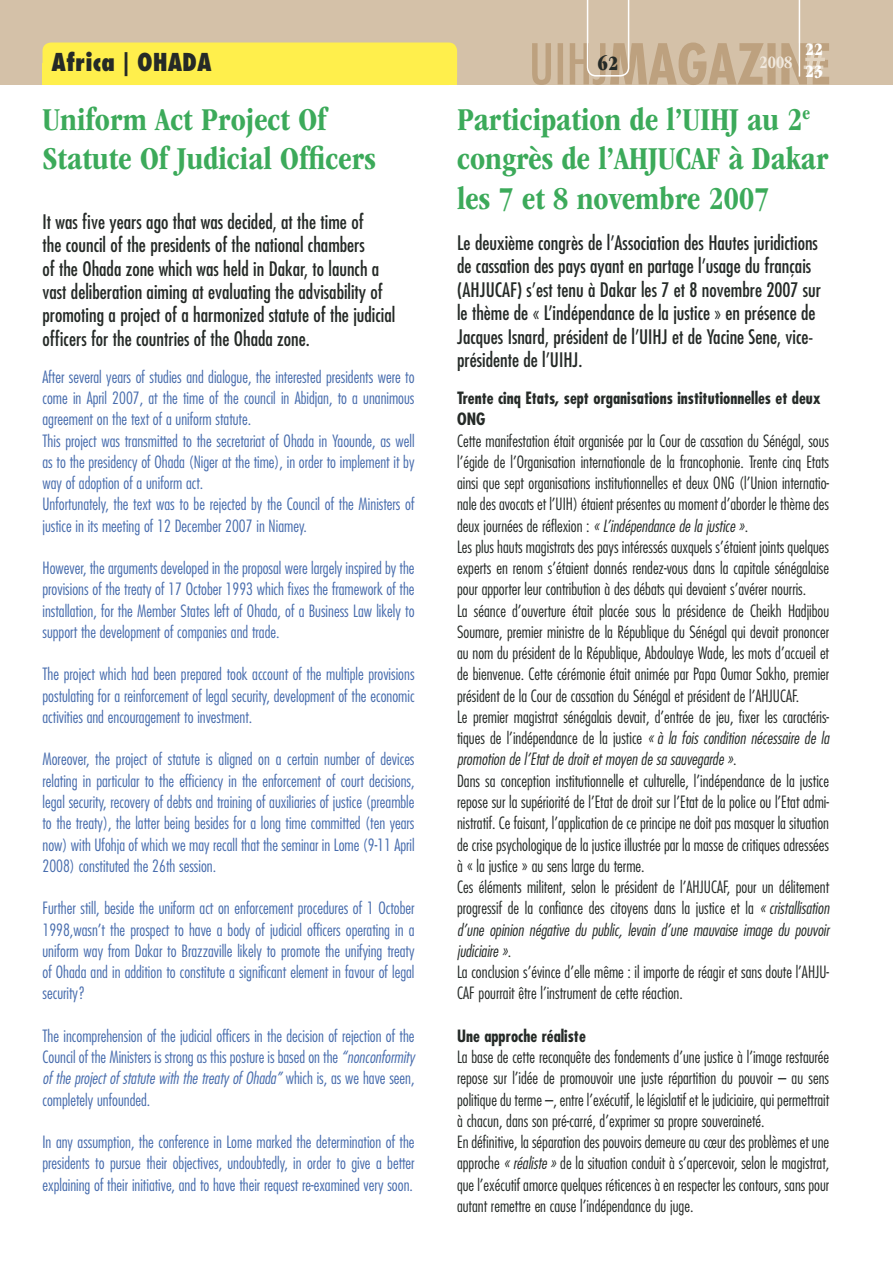
<style>
.page{position:relative;width:893px;height:1263px;background:#fff}
.page>*{position:absolute;margin:0;border:0;box-sizing:border-box;transform-origin:0 0}
.t1{font:700 condensed 33px/39.6px "ITC Garamond Std";color:#3caa5a}
.t2{font:800 condensed 24px "Futura Std";color:#252a27}
.t3{font:21px "ITC Garamond Std Ult Cond";color:#252a27}
.t4{font:condensed 19.5px/23.4px "Futura Std";color:#252a27}
.t5{font:700 condensed 18px "ITC Garamond Std";color:#f1e9de}
.t6{font:18px "ITC Garamond Std Ult Cond";color:#fff}
.t7{font:300 condensed 16.5px/21.3px "Futura Std";color:#252a27}
.t8{font:300 condensed 16.5px/21.3px "Futura Std";color:#476cad;text-align:justify}
.t9{font:700 condensed 16.5px/21.3px "Futura Std";color:#252a27}
.s1{font-style:italic}
</style>
<div class="page">
<div style="left:0;top:0;width:893px;height:85px;background:#d4c1a8"></div>
<svg style="left:532px;top:0;width:297px;height:85px"></svg>
<div style="left:43px;top:43px;width:414px;height:42px;background:#ffef4c;border-radius:9px"></div>
<h2 class="t2" style="left:52px;top:47px;width:162px">Africa | OHADA</h2>
<h1 class="t1" style="left:43px;top:99px;width:335px">Uniform Act Project Of<br>Statute Of Judicial Officers</h1>
<p class="t4" style="left:43px;top:210px;width:354px">It was five years ago that was decided, at the time of<br>the council of the presidents of the national chambers<br>of the Ohada zone which was held in Dakar, to launch a vast deliberation aiming at evaluating the advisability of promoting a project of a harmonized statute of the judicial officers for the countries of the Ohada zone.</p>
<p class="t8" style="left:43px;top:366px;width:374px;text-align:left">After several years of studies and dialogue, the interested presidents were to come in April 2007, at the time of the council in Abidjan, to a unanimous agreement on the text of a uniform statute.<br>This project was transmitted to the secretariat of Ohada in Yaounde, as well as to the presidency of Ohada (Niger at the time), in order to implement it by way of adoption of a uniform act.<br>Unfortunately, the text was to be rejected by the Council of the Ministers of justice in its meeting of 12 December 2007 in Niamey.</p>
<p class="t8" style="left:43px;top:557px;width:374px">However, the arguments developed in the proposal were largely inspired by the provisions of the treaty of 17 October 1993 which fixes the framework of the installation, for the Member States left of Ohada, of a Business Law likely to support the development of companies and trade.</p>
<p class="t8" style="left:43px;top:664px;width:374px">The project which had been prepared took account of the multiple provisions postulating for a reinforcement of legal security, development of the economic activities and encouragement to investment.</p>
<p class="t8" style="left:43px;top:749px;width:374px">Moreover, the project of statute is aligned on a certain number of devices relating in particular to the efficiency in the enforcement of court decisions, legal security, recovery of debts and training of auxiliaries of justice (preamble to the treaty), the latter being besides for a long time committed (ten years now) with Ufohja of which we may recall that the seminar in Lome (9-11 April 2008) constituted the 26th session.</p>
<p class="t8" style="left:43px;top:897px;width:374px">Further still, beside the uniform act on enforcement procedures of 1 October 1998,wasn’t the prospect to have a body of judicial officers operating in a uniform way from Dakar to Brazzaville likely to promote the unifying treaty of Ohada and in addition to constitute a significant element in favour of legal security?</p>
<p class="t8" style="left:43px;top:1025px;width:374px">The incomprehension of the judicial officers in the decision of rejection of the Council of the Ministers is strong as this posture is based on the <span class="s1">“nonconformity of the project of statute with the treaty of Ohada”</span> which is, as we have seen, completely unfounded.</p>
<p class="t8" style="left:43px;top:1131px;width:374px">In any assumption, the conference in Lome marked the determination of the presidents to pursue their objectives, undoubtedly, in order to give a better explaining of their initiative, and to have their request re-examined very soon.</p>
<p class="t3" style="left:598px;top:51px;width:22px">62</p>
<p class="t5" style="left:759px;top:52px;width:34px">2008</p>
<p class="t6" style="left:805px;top:39px;width:19px">22</p>
<p class="t6" style="left:805px;top:61px;width:19px">23</p>
<h1 class="t1" style="left:457px;top:99px;width:373px">Participation de l’UIHJ au 2<sup>e </sup>congrès de l’AHJUCAF à Dakar les 7 et 8 novembre 2007</h1>
<p class="t4" style="left:457px;top:231px;width:365px">Le deuxième congrès de l’Association des Hautes juridictions de cassation des pays ayant en partage l’usage du français (AHJUCAF) s’est tenu à Dakar les 7 et 8 novembre 2007 sur le thème de « L’indépendance de la justice » en présence de Jacques Isnard, président de l’UIHJ et de Yacine Sene, vice&shy;présidente de l’UIHJ.</p>
<p class="t9" style="left:457px;top:387px;width:365px">Trente cinq Etats, sept organisations institutionnelles et deux<br>ONG</p>
<p class="t7" style="left:457px;top:430px;width:374px">Cette manifestation était organisée par la Cour de cassation du Sénégal, sous l’égide de l’Organisation internationale de la francophonie. Trente cinq Etats ainsi que sept organisations institutionnelles et deux ONG (l’Union internatio&shy;nale des avocats et l’UIH) étaient présentes au moment d’aborder le thème des deux journées de réflexion : <span class="s1">« L’indépendance de la justice »</span>.<br>Les plus hauts magistrats des pays intéressés auxquels s’étaient joints quelques experts en renom s’étaient donnés rendez-vous dans la capitale sénégalaise pour apporter leur contribution à des débats qui devaient s’avérer nourris.<br>La séance d’ouverture était placée sous la présidence de Cheikh Hadjibou Soumare, premier ministre de la République du Sénégal qui devait prononcer au nom du président de la République, Abdoulaye Wade, les mots d’accueil et de bienvenue. Cette cérémonie était animée par Papa Oumar Sakho, premier président de la Cour de cassation du Sénégal et président de l’AHJUCAF.<br>Le premier magistrat sénégalais devait, d’entrée de jeu, fixer les caractéris&shy;tiques de l’indépendance de la justice <span class="s1">« à la fois condition nécessaire de la promotion de l’Etat de droit et moyen de sa sauvegarde »</span>.<br>Dans sa conception institutionnelle et culturelle, l’indépendance de la justice repose sur la supériorité de l’Etat de droit sur l’Etat de la police ou l’Etat admi&shy;nistratif. Ce faisant, l’application de ce principe ne doit pas masquer la situation de crise psychologique de la justice illustrée par la masse de critiques adressées à « la justice » au sens large du terme.<br>Ces éléments militent, selon le président de l’AHJUCAF, pour un délitement progressif de la confiance des citoyens dans la justice et la <span class="s1">« cristallisation d’une opinion négative du public, levain d’une mauvaise image du pouvoir judiciaire »</span>.<br>La conclusion s’évince d’elle même : il importe de réagir et sans doute l’AHJU-CAF pourrait être l’instrument de cette réaction.</p>
<p class="t9" style="left:457px;top:1025px;width:130px">Une approche réaliste</p>
<p class="t7" style="left:457px;top:1046px;width:374px">La base de cette reconquête des fondements d’une justice à l’image restaurée repose sur l’idée de promouvoir une juste répartition du pouvoir – au sens politique du terme –, entre l’exécutif, le législatif et le judiciaire, qui permettrait à chacun, dans son pré-carré, d’exprimer sa propre souveraineté.<br>En définitive, la séparation des pouvoirs demeure au cœur des problèmes et une approche <span class="s1">« réaliste »</span> de la situation conduit à s’apercevoir, selon le magistrat, que l’exécutif amorce quelques réticences à en respecter les contours, sans pour autant remettre en cause l’indépendance du juge.</p>
</div>
